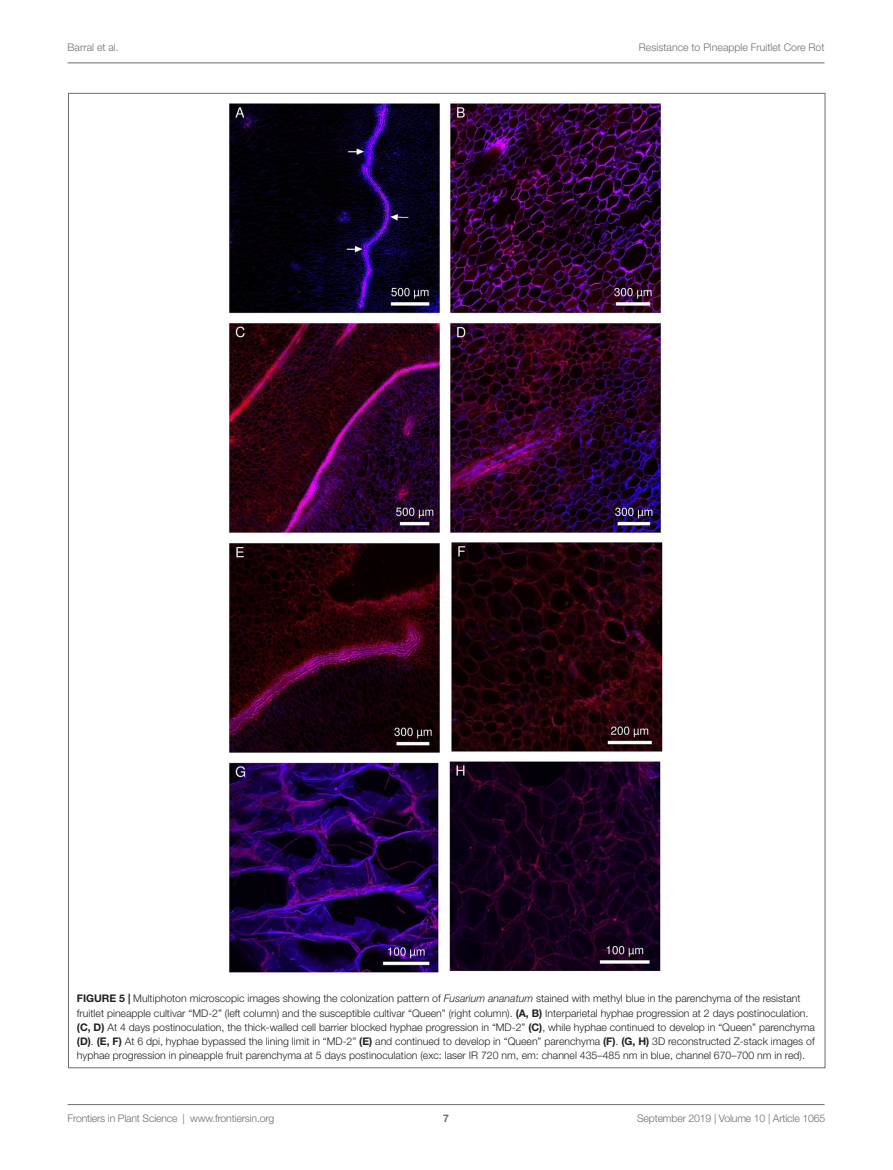
<style>
.page{position:relative;width:893px;height:1170px;background:#fff}
.page>*{position:absolute;margin:0;border:0;box-sizing:border-box;transform-origin:0 0}
.FC{font:300 10.5px/14.2px "Helvetica Neue LT Std";color:#231f20}
.t1{font:300 10.5px "Helvetica Neue LT Std";letter-spacing:-.015em;color:#6c6d70}
.t2{font:700 10.5px "Helvetica Neue LT Std";color:#6c6d70}
.s1{font-weight:700}
.s2{font-style:italic}
</style>
<div class="page">
<hr style="left:68px;top:63px;width:756px;height:1px;background:#6c6d70">
<hr style="left:68px;top:1104px;width:756px;height:1px;background:#6c6d70">
<img style="left:229px;top:102px;width:434px;height:871px">
<p class="t1" style="left:68px;top:41px;width:53px">Barral et al.</p>
<p class="t1" style="left:639px;top:41px;width:187px">Resistance to Pineapple Fruitlet Core Rot</p>
<p class="FC" style="left:77px;top:991px;width:739px"><span class="s1">FIGURE 5 |</span> Multiphoton microscopic images showing the colonization pattern of <span class="s2">Fusarium ananatum</span> stained with methyl blue in the parenchyma of the resistant fruitlet pineapple cultivar “MD-2” (left column) and the susceptible cultivar “Queen” (right column). <span class="s1">(A, B)</span> Interparietal hyphae progression at 2 days postinoculation. <span class="s1">(C, D)</span> At 4 days postinoculation, the thick-walled cell barrier blocked hyphae progression in “MD-2” <span class="s1">(C)</span>, while hyphae continued to develop in “Queen” parenchyma <span class="s1">(D)</span>. <span class="s1">(E, F)</span> At 6 dpi, hyphae bypassed the lining limit in “MD-2” <span class="s1">(E)</span> and continued to develop in “Queen” parenchyma <span class="s1">(F)</span>. <span class="s1">(G, H)</span> 3D reconstructed Z-stack images of hyphae progression in pineapple fruit parenchyma at 5 days postinoculation (exc: laser IR 720 nm, em: channel 435–485 nm in blue, channel 670–700 nm in red).</p>
<p class="t1" style="left:68px;top:1111px;width:208px">Frontiers in Plant Science | www.frontiersin.org</p>
<p class="t2" style="left:443px;top:1111px;width:7px">7</p>
<p class="t1" style="left:637px;top:1111px;width:190px">September 2019 | Volume 10 | Article 1065</p>
</div>
